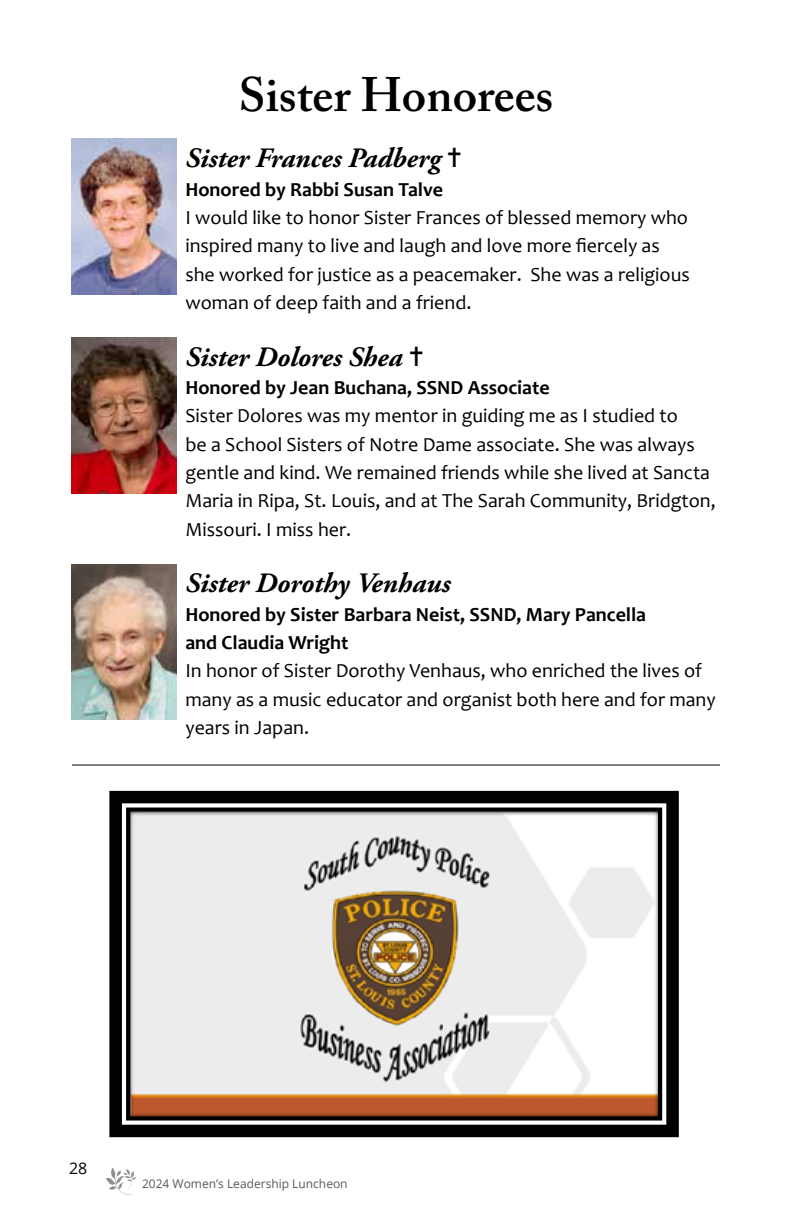
<style>
.page{position:relative;width:792px;height:1224px;background:#fff}
.page>*{position:absolute;margin:0;border:0;box-sizing:border-box;transform-origin:0 0}
.t1{font:600 48px "Adobe Caslon Pro";color:#000}
.t2{font:italic 700 28px "Adobe Garamond Pro";color:#000}
.t3{font:20px/28.4px "Candara";color:#000}
.t4{font:700 20px/28.4px "Candara";color:#000}
.t5{font:16px "Open Sans";color:#000}
.t6{font:12px "Open Sans";color:#58595b}
</style>
<div class="page">
<img style="left:72px;top:139px;width:104px;height:156px">
<img style="left:72px;top:337px;width:104px;height:156px">
<img style="left:72px;top:564px;width:104px;height:156px">
<hr style="left:72px;top:765px;width:648px;height:1px;background:#000">
<svg style="left:109px;top:791px;width:570px;height:346px;fill:#ececec"></svg>
<svg style="left:106px;top:1168px;width:30px;height:27px"></svg>
<h1 class="t1" style="left:239px;top:66px;width:316px">Sister Honorees</h1>
<h2 class="t2" style="left:185px;top:142px;width:257px">Sister Frances Padberg</h2>
<p class="t4" style="left:185px;top:175px;width:259px">Honored by Rabbi Susan Talve</p>
<p class="t3" style="left:185px;top:203px;width:506px">I would like to honor Sister Frances of blessed memory who inspired many to live and laugh and love more fiercely as she worked for justice as a peacemaker. She was a religious woman of deep faith and a friend.</p>
<h2 class="t2" style="left:185px;top:341px;width:219px">Sister Dolores Shea</h2>
<p class="t4" style="left:185px;top:373px;width:366px">Honored by Jean Buchana, SSND Associate</p>
<p class="t3" style="left:185px;top:401px;width:532px">Sister Dolores was my mentor in guiding me as I studied to<br>be a School Sisters of Notre Dame associate. She was always gentle and kind. We remained friends while she lived at Sancta Maria in Ripa, St. Louis, and at The Sarah Community, Bridgton, Missouri. I miss her.</p>
<h2 class="t2" style="left:185px;top:567px;width:267px">Sister Dorothy Venhaus</h2>
<p class="t4" style="left:185px;top:600px;width:462px">Honored by Sister Barbara Neist, SSND, Mary Pancella and Claudia Wright</p>
<p class="t3" style="left:185px;top:657px;width:532px">In honor of Sister Dorothy Venhaus, who enriched the lives of many as a music educator and organist both here and for many years in Japan.</p>
<p class="t5" style="left:69px;top:1157px;width:20px">28</p>
<p class="t6" style="left:142px;top:1175px;width:207px">2024 Women’s Leadership Luncheon</p>
</div>
